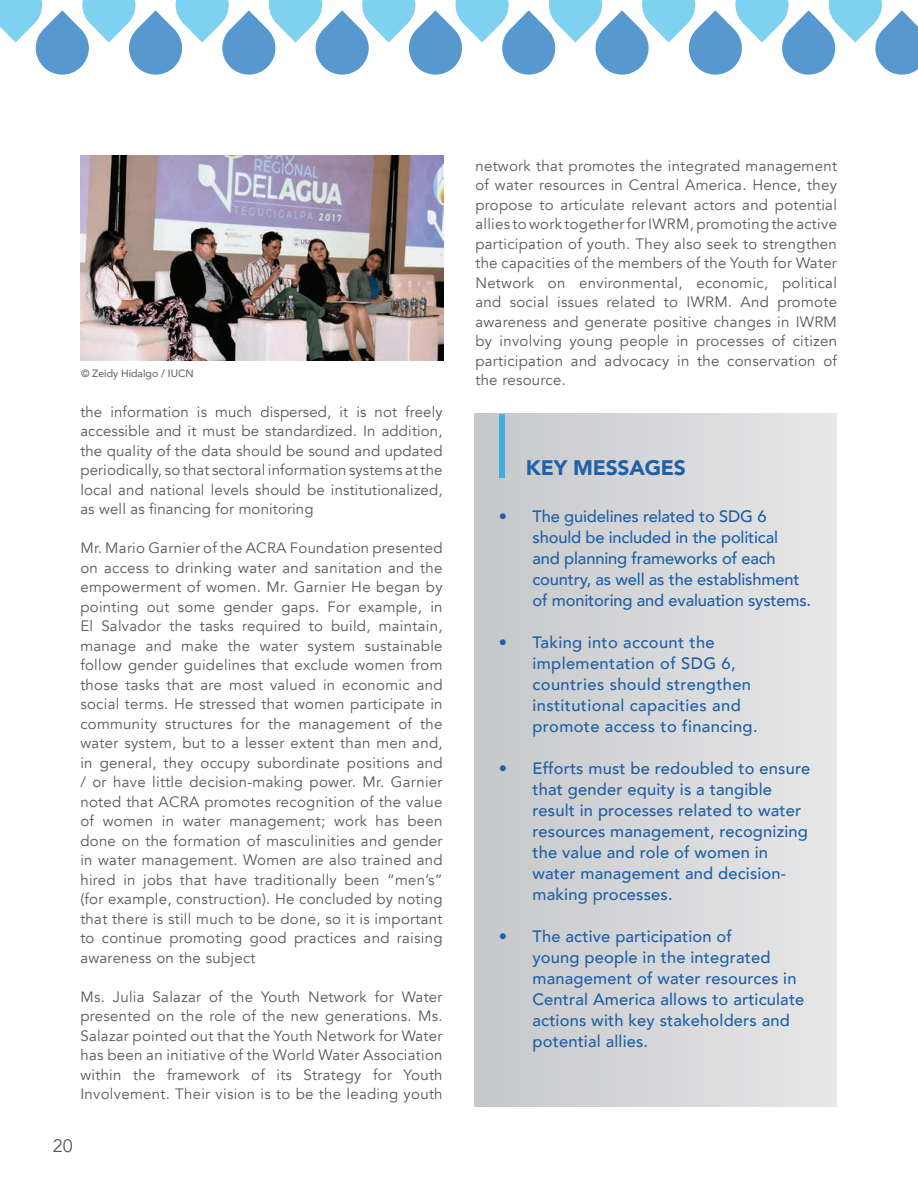
<style>
.page{position:relative;width:918px;height:1188px;background:#fff}
.page>*{position:absolute;margin:0;border:0;box-sizing:border-box;transform-origin:0 0}
.RECUADRO{font:900 21px "Avenir";letter-spacing:-.01em;color:#1f60a7}
.t1{font:18px "Avenir";color:#57585a}
.t2{font:500 16.5px/21px "Avenir";letter-spacing:.01em;color:#1f60a7}
.t3{font:500 16.5px/21px "Avenir";letter-spacing:-.01em;color:#1f60a7}
.Cuerpo{font:15px/19.5px "Avenir";letter-spacing:.02em;color:#57585a;text-align:justify}
.Cuadro{font:10.5px "Avenir";color:#57585a}
</style>
<div class="page">
<svg style="left:0;top:0;width:918px;height:75px"></svg>
<div style="left:474px;top:414px;width:362px;height:693px;background:linear-gradient(to right,#c6c8ca,#e6e7e8)"></div>
<img style="left:80px;top:156px;width:363px;height:205px">
<div style="left:499px;top:414px;width:6px;height:63px;background:#40aee0"></div>
<p class="Cuadro" style="left:81px;top:365px;width:114px">© Zeidy Hidalgo / IUCN</p>
<p class="Cuerpo" style="left:80px;top:402px;width:364px">the information is much dispersed, it is not freely accessible and it must be standardized. In addition, the quality of the data should be sound and updated periodically, so that sectoral information systems at the local and national levels should be institutionalized, as well as financing for monitoring</p>
<p class="Cuerpo" style="left:80px;top:539px;width:364px">Mr. Mario Garnier of the ACRA Foundation presented on access to drinking water and sanitation and the empowerment of women. Mr. Garnier He began by pointing out some gender gaps. For example, in El Salvador the tasks required to build, maintain, manage and make the water system sustainable follow gender guidelines that exclude women from those tasks that are most valued in economic and social terms. He stressed that women participate in community structures for the management of the water system, but to a lesser extent than men and, in general, they occupy subordinate positions and / or have little decision-making power. Mr. Garnier noted that ACRA promotes recognition of the value of women in water management; work has been done on the formation of masculinities and gender in water management. Women are also trained and hired in jobs that have traditionally been “men’s” (for example, construction). He concluded by noting that there is still much to be done, so it is important to continue promoting good practices and raising awareness on the subject</p>
<p class="Cuerpo" style="left:80px;top:987px;width:364px">Ms. Julia Salazar of the Youth Network for Water presented on the role of the new generations. Ms.<br>Salazar pointed out that the Youth Network for Water has been an initiative of the World Water Association within the framework of its Strategy for Youth Involvement. Their vision is to be the leading youth</p>
<p class="t1" style="left:53px;top:1135px;width:22px">20</p>
<p class="Cuerpo" style="left:475px;top:156px;width:363px">network that promotes the integrated management of water resources in Central America. Hence, they propose to articulate relevant actors and potential allies to work together for IWRM, promoting the active participation of youth. They also seek to strengthen the capacities of the members of the Youth for Water Network on environmental, economic, political and social issues related to IWRM. And promote awareness and generate positive changes in IWRM by involving young people in processes of citizen participation and advocacy in the conservation of the resource.</p>
<p class="RECUADRO" style="left:526px;top:449px;width:162px">KEY MESSAGES</p>
<p class="t3" style="left:533px;top:505px;width:280px;text-indent:-34px">• The guidelines related to SDG 6 should be included in the political<br>and planning frameworks of each country, as well as the establishment of monitoring and evaluation systems.</p>
<p class="t2" style="left:533px;top:631px;width:227px;text-indent:-34px">• Taking into account the implementation of SDG 6, countries should strengthen institutional capacities and promote access to financing.</p>
<p class="t2" style="left:533px;top:757px;width:279px;text-indent:-34px">• Efforts must be redoubled to ensure that gender equity is a tangible result in processes related to water resources management, recognizing the value and role of women in water management and decision&shy;making processes.</p>
<p class="t2" style="left:533px;top:925px;width:273px;text-indent:-34px">• The active participation of<br>young people in the integrated management of water resources in<br>Central America allows to articulate actions with key stakeholders and potential allies.</p>
</div>
